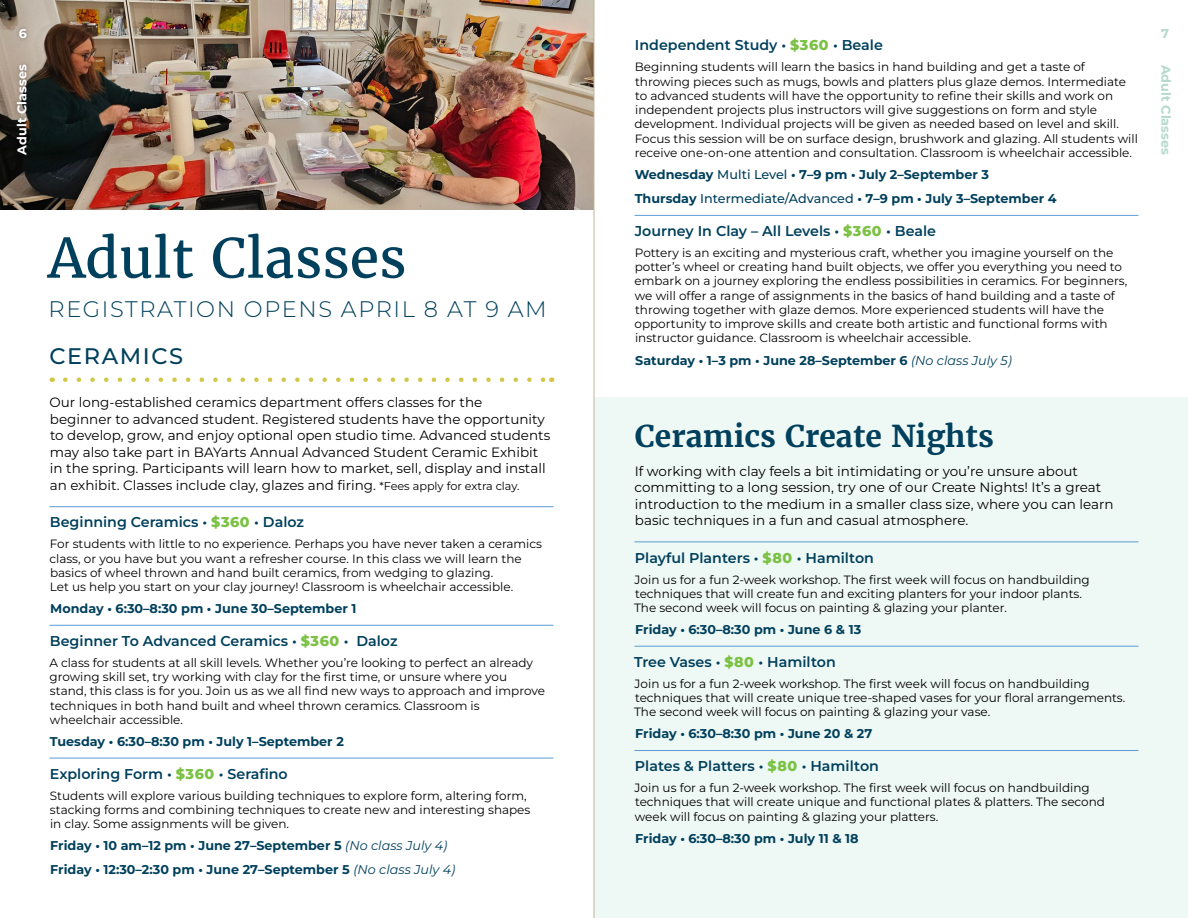
<style>
.page{position:relative;width:1188px;height:918px;background:#fff}
.page>*{position:absolute;margin:0;border:0;box-sizing:border-box;transform-origin:0 0}
.t1{font:54px "Merriweather";color:#01405c}
.t2{font:700 30px "Merriweather";color:#01405c}
.t3{font:300 22.5px "Montserrat";letter-spacing:.07em;color:#01405c}
.t4{font:500 22.5px "Montserrat";letter-spacing:.07em;color:#01405c}
.t5{font:600 14.25px "Montserrat";color:#01405c}
.t6{font:13.5px/16.5px "Montserrat";color:#000}
.t7{font:700 12.75px/24.2px "Montserrat";color:#01405c}
.t8{font:700 12.75px "Montserrat";color:#fff}
.t9{font:700 12.75px "Montserrat";color:#b5d9cc}
.t10{font:12px/14.2px "Montserrat";color:#000}
.s1{font-weight:800;color:#7bc143}
.s2{font-weight:500}
.s3{font-weight:400;font-style:italic}
.s4{font-size:11.25px}
</style>
<div class="page">
<img style="left:0;top:0;width:594px;height:210px">
<div style="left:594px;top:397px;width:594px;height:521px;background:#eef8f4"></div>
<svg style="left:65px;top:377px;width:479px;height:5px"></svg>
<hr style="left:50px;top:506px;width:504px;height:1px;background:#5c9cd4">
<hr style="left:50px;top:625px;width:504px;height:1px;background:#5c9cd4">
<hr style="left:50px;top:758px;width:504px;height:1px;background:#5c9cd4">
<hr style="left:634px;top:215px;width:504px;height:1px;background:#5c9cd4">
<hr style="left:634px;top:542px;width:504px;height:1px;background:#5c9cd4">
<hr style="left:634px;top:646px;width:504px;height:1px;background:#5c9cd4">
<hr style="left:634px;top:750px;width:504px;height:1px;background:#5c9cd4">
<div style="left:15px;top:25px;width:16px;height:18px;background:#000;opacity:.35"></div>
<div style="left:12px;top:60px;width:19px;height:99px;background:#000;opacity:.35"></div>
<hr style="left:594px;top:0;width:1px;height:918px;background:#c2b699">
<p class="t8" style="left:19px;top:25px;width:10px">6</p>
<p class="t9" style="left:1161px;top:25px;width:9px">7</p>
<p class="t9" style="left:1175px;top:64px;width:92px;rotate:90deg">Adult Classes</p>
<p class="t5" style="left:635px;top:35px;width:249px">Independent Study • <span class="s1">$360</span> • Beale</p>
<p class="t10" style="left:634px;top:60px;width:505px">Beginning students will learn the basics in hand building and get a taste of throwing pieces such as mugs, bowls and platters plus glaze demos. Intermediate to advanced students will have the opportunity to refine their skills and work on independent projects plus instructors will give suggestions on form and style development. Individual projects will be given as needed based on level and skill.<br>Focus this session will be on surface design, brushwork and glazing. All students will receive one-on-one attention and consultation. Classroom is wheelchair accessible.</p>
<p class="t7" style="left:635px;top:162px;width:423px">Wednesday <span class="s2">Multi Level</span> • 7–9 pm • July 2–September 3<br>Thursday <span class="s2">Intermediate/Advanced</span> • 7–9 pm • July 3–September 4</p>
<p class="t5" style="left:635px;top:221px;width:303px">Journey In Clay – All Levels • <span class="s1">$360</span> • Beale</p>
<p class="t10" style="left:634px;top:245px;width:494px">Pottery is an exciting and mysterious craft, whether you imagine yourself on the potter’s wheel or creating hand built objects, we offer you everything you need to embark on a journey exploring the endless possibilities in ceramics. For beginners, we will offer a range of assignments in the basics of hand building and a taste of throwing together with glaze demos. More experienced students will have the opportunity to improve skills and create both artistic and functional forms with instructor guidance. Classroom is wheelchair accessible.</p>
<p class="t7" style="left:635px;top:347px;width:378px">Saturday • 1–3 pm • June 28–September 6 <span class="s3">(No class July 5)</span></p>
<p class="t8" style="left:13px;top:155px;width:92px;rotate:-90deg">Adult Classes</p>
<h1 class="t1" style="left:48px;top:225px;width:360px">Adult Classes</h1>
<h3 class="t3" style="left:49px;top:293px;width:500px">REGISTRATION OPENS APRIL 8 AT 9 AM</h3>
<h3 class="t4" style="left:49px;top:340px;width:135px">CERAMICS</h3>
<p class="t6" style="left:50px;top:394px;width:502px">Our long-established ceramics department offers classes for the<br>beginner to advanced student. Registered students have the opportunity to develop, grow, and enjoy optional open studio time. Advanced students may also take part in BAYarts Annual Advanced Student Ceramic Exhibit in the spring. Participants will learn how to market, sell, display and install an exhibit. Classes include clay, glazes and firing. <span class="s4">*Fees apply for extra clay.</span></p>
<p class="t5" style="left:50px;top:512px;width:256px">Beginning Ceramics • <span class="s1">$360</span> • Daloz</p>
<p class="t10" style="left:49px;top:537px;width:494px">For students with little to no experience. Perhaps you have never taken a ceramics class, or you have but you want a refresher course. In this class we will learn the basics of wheel thrown and hand built ceramics, from wedging to glazing.<br>Let us help you start on your clay journey! Classroom is wheelchair accessible.</p>
<p class="t7" style="left:50px;top:596px;width:308px">Monday • 6:30–8:30 pm • June 30–September 1</p>
<p class="t5" style="left:50px;top:631px;width:349px">Beginner To Advanced Ceramics • <span class="s1">$360</span> • Daloz</p>
<p class="t10" style="left:49px;top:655px;width:497px">A class for students at all skill levels. Whether you’re looking to perfect an already growing skill set, try working with clay for the first time, or unsure where you stand, this class is for you. Join us as we all find new ways to approach and improve techniques in both hand built and wheel thrown ceramics. Classroom is wheelchair accessible.</p>
<p class="t7" style="left:50px;top:729px;width:296px">Tuesday • 6:30–8:30 pm • July 1–September 2</p>
<p class="t5" style="left:50px;top:764px;width:239px">Exploring Form • <span class="s1">$360</span> • Serafino</p>
<p class="t10" style="left:50px;top:788px;width:482px">Students will explore various building techniques to explore form, altering form, stacking forms and combining techniques to create new and interesting shapes in clay. Some assignments will be given.</p>
<p class="t7" style="left:50px;top:833px;width:407px">Friday • 10 am–12 pm • June 27–September 5 <span class="s3">(No class July 4)<br></span>Friday • 12:30–2:30 pm • June 27–September 5 <span class="s3">(No class July 4)</span></p>
<h2 class="t2" style="left:635px;top:417px;width:360px">Ceramics Create Nights</h2>
<p class="t6" style="left:635px;top:462px;width:481px">If working with clay feels a bit intimidating or you’re unsure about committing to a long session, try one of our Create Nights! It’s a great introduction to the medium in a smaller class size, where you can learn basic techniques in a fun and casual atmosphere.</p>
<p class="t5" style="left:635px;top:547px;width:241px">Playful Planters • <span class="s1">$80</span> • Hamilton</p>
<p class="t10" style="left:634px;top:572px;width:457px">Join us for a fun 2-week workshop. The first week will focus on handbuilding techniques that will create fun and exciting planters for your indoor plants.<br>The second week will focus on painting &amp; glazing your planter.</p>
<p class="t7" style="left:635px;top:617px;width:228px">Friday • 6:30–8:30 pm • June 6 &amp; 13</p>
<p class="t5" style="left:634px;top:652px;width:203px">Tree Vases • <span class="s1">$80</span> • Hamilton</p>
<p class="t10" style="left:634px;top:676px;width:493px">Join us for a fun 2-week workshop. The first week will focus on handbuilding techniques that will create unique tree-shaped vases for your floral arrangements.<br>The second week will focus on painting &amp; glazing your vase.</p>
<p class="t7" style="left:635px;top:721px;width:239px">Friday • 6:30–8:30 pm • June 20 &amp; 27</p>
<p class="t5" style="left:635px;top:756px;width:246px">Plates &amp; Platters • <span class="s1">$80</span> • Hamilton</p>
<p class="t10" style="left:635px;top:780px;width:472px">Join us for a fun 2-week workshop. The first week will focus on handbuilding techniques that will create unique and functional plates &amp; platters. The second week will focus on painting &amp; glazing your platters.</p>
<p class="t7" style="left:635px;top:825px;width:225px">Friday • 6:30–8:30 pm • July 11 &amp; 18</p>
</div>
